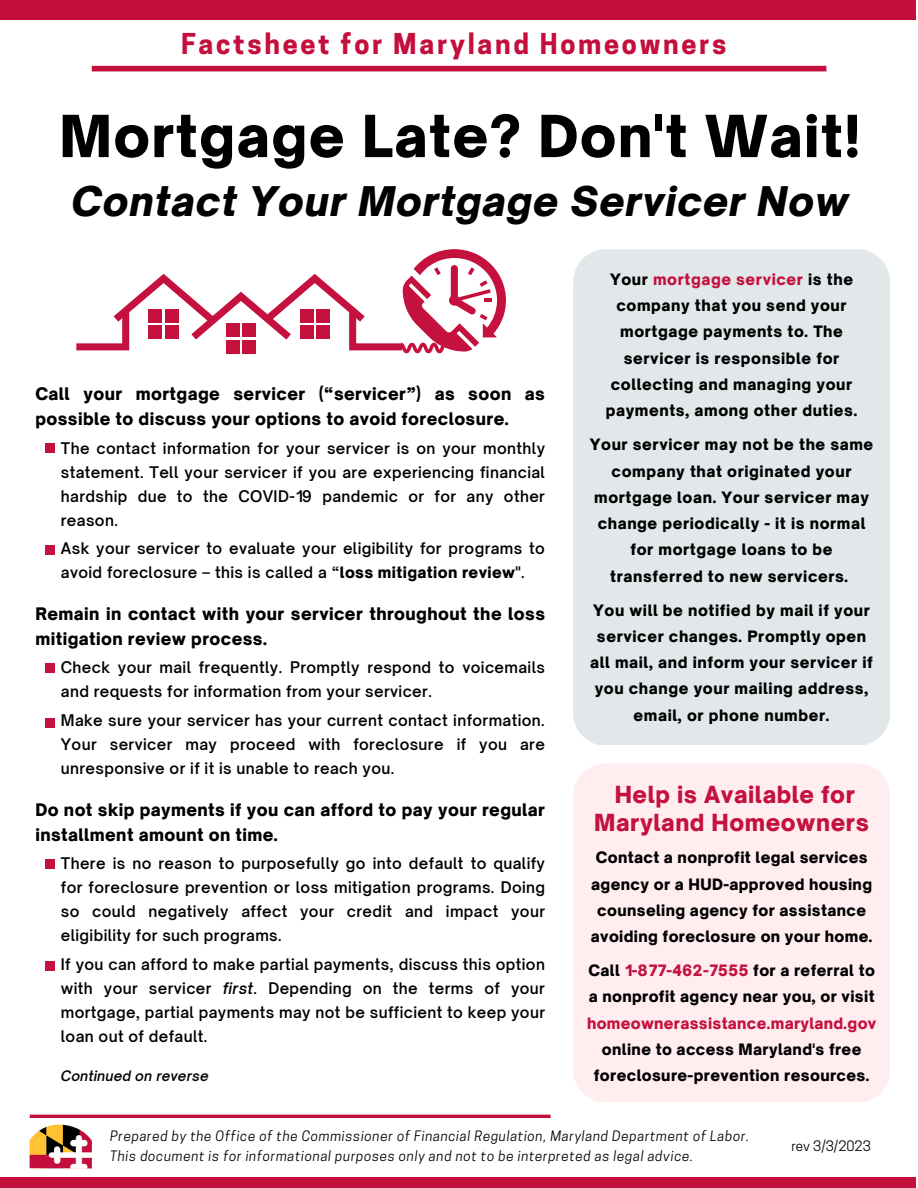
<style>
.page{position:relative;width:918px;height:1188px;background:#fff}
.page>*{position:absolute;margin:0;border:0;box-sizing:border-box;transform-origin:0 0}
.t1{font:900 55.5px "Open Sauce One";letter-spacing:.025em;color:#000}
.t2{font:italic 900 39px "Open Sauce One";letter-spacing:.025em;color:#000}
.t3{font:700 27px "Cooper Hewitt";letter-spacing:.1em;color:#c40f3d}
.t4{font:900 22.5px/28px "Open Sauce One";letter-spacing:.025em;color:#c4113e;text-align:center}
.t5{font:900 16.5px/24.8px "Open Sauce One";letter-spacing:.025em;color:#000}
.t6{font:600 15px/24px "Open Sauce One";letter-spacing:.025em;color:#000;text-align:justify}
.t7{font:900 15px/26.2px "Open Sauce One";letter-spacing:.04em;color:#000;text-align:center}
.t8{font:900 15px "Open Sauce One";letter-spacing:.02em;color:#c4113e}
.t9{font:italic 13.5px/20.2px "Cooper Hewitt";letter-spacing:.05em;color:#000}
.t10{font:italic 600 13.5px "Open Sauce One";letter-spacing:.015em;color:#000}
.t11{font:13.5px "Cooper Hewitt";color:#000}
.s1{font-weight:900}
.s2{font-style:italic}
.s3{color:#c4113e}
</style>
<div class="page">
<div style="left:46px;top:545px;width:9px;height:10px;background:#c4113e"></div>
<div style="left:46px;top:443px;width:9px;height:10px;background:#c4113e"></div>
<div style="left:46px;top:663px;width:9px;height:10px;background:#c4113e"></div>
<div style="left:46px;top:718px;width:9px;height:10px;background:#c4113e"></div>
<div style="left:46px;top:859px;width:9px;height:10px;background:#c4113e"></div>
<div style="left:46px;top:961px;width:9px;height:10px;background:#c4113e"></div>
<div style="left:92px;top:66px;width:734px;height:5px;background:#c40f3d"></div>
<div style="left:0;top:0;width:916px;height:19px;background:#c40f3d"></div>
<div style="left:573px;top:249px;width:317px;height:496px;background:#e2e8ea;border-radius:33px"></div>
<div style="left:0;top:1177px;width:916px;height:11px;background:#c40f3d"></div>
<hr style="left:30px;top:1115px;width:521px;height:3px;background:#c40f3d">
<div style="left:573px;top:763px;width:317px;height:339px;background:#ffedf0;border-radius:33px"></div>
<img style="left:30px;top:1125px;width:62px;height:43px">
<div style="left:243px;top:340px;width:13px;height:14px;background:#c4113e"></div>
<div style="left:226px;top:340px;width:14px;height:14px;background:#c4113e"></div>
<svg style="left:76px;top:249px;width:430px;height:104px"></svg>
<h3 class="t3" style="left:181px;top:33px;width:547px">Factsheet for Maryland Homeowners</h3>
<h1 class="t1" style="left:59px;top:100px;width:803px">Mortgage Late? Don't Wait!</h1>
<h2 class="t2" style="left:72px;top:175px;width:779px">Contact Your Mortgage Servicer Now</h2>
<p class="t5" style="left:35px;top:381px;width:511px">Call your mortgage servicer (“servicer”) as soon as possible to discuss your options to avoid foreclosure.</p>
<p class="t6" style="left:61px;top:436px;width:486px">The contact information for your servicer is on your monthly statement. Tell your servicer if you are experiencing financial hardship due to the COVID-19 pandemic or for any other reason.</p>
<p class="t6" style="left:61px;top:537px;width:486px">Ask your servicer to evaluate your eligibility for programs to avoid foreclosure – this is called a “<span class="s1">loss mitigation review</span>".</p>
<p class="t5" style="left:35px;top:601px;width:511px">Remain in contact with your servicer throughout the loss mitigation review process.</p>
<p class="t6" style="left:61px;top:656px;width:486px">Check your mail frequently. Promptly respond to voicemails and requests for information from your servicer.</p>
<p class="t6" style="left:61px;top:708px;width:486px">Make sure your servicer has your current contact information.<br>Your servicer may proceed with foreclosure if you are unresponsive or if it is unable to reach you.</p>
<p class="t5" style="left:35px;top:797px;width:511px">Do not skip payments if you can afford to pay your regular installment amount on time.</p>
<p class="t6" style="left:61px;top:851px;width:486px">There is no reason to purposefully go into default to qualify for foreclosure prevention or loss mitigation programs. Doing so could negatively affect your credit and impact your eligibility for such programs.</p>
<p class="t6" style="left:61px;top:952px;width:486px">If you can afford to make partial payments, discuss this option with your servicer <span class="s2">first</span>. Depending on the terms of your mortgage, partial payments may not be sufficient to keep your loan out of default.</p>
<p class="t10" style="left:61px;top:1067px;width:149px">Continued on reverse</p>
<p class="t7" style="left:606px;top:266px;width:253px">Your <span class="s3">mortgage servicer</span> is the company that you send your mortgage payments to. The servicer is responsible for collecting and managing your payments, among other duties.</p>
<p class="t7" style="left:590px;top:431px;width:285px">Your servicer may not be the same company that originated your mortgage loan. Your servicer may change periodically - it is normal for mortgage loans to be transferred to new servicers.</p>
<p class="t7" style="left:590px;top:597px;width:284px">You will be notified by mail if your servicer changes. Promptly open all mail, and inform your servicer if you change your mailing address, email, or phone number.</p>
<h3 class="t4" style="left:594px;top:780px;width:276px">Help is Available for<br>Maryland Homeowners</h3>
<p class="t7" style="left:591px;top:844px;width:283px">Contact a nonprofit legal services agency or a HUD-approved housing counseling agency for assistance avoiding foreclosure on your home.</p>
<p class="t7" style="left:588px;top:957px;width:288px;text-align:left">Call <span class="s3">1-877-462-7555</span> for a referral to a nonprofit agency near you, or visit</p>
<p class="t8" style="left:587px;top:1013px;width:291px">homeownerassistance.maryland.gov</p>
<p class="t7" style="left:594px;top:1036px;width:277px">online to access Maryland's free foreclosure-prevention resources.</p>
<p class="t9" style="left:110px;top:1128px;width:641px">Prepared by the Office of the Commissioner of Financial Regulation, Maryland Department of Labor.<br>This document is for informational purposes only and not to be interpreted as legal advice.</p>
<p class="t11" style="left:791px;top:1138px;width:81px">rev 3/3/2023</p>
</div>
